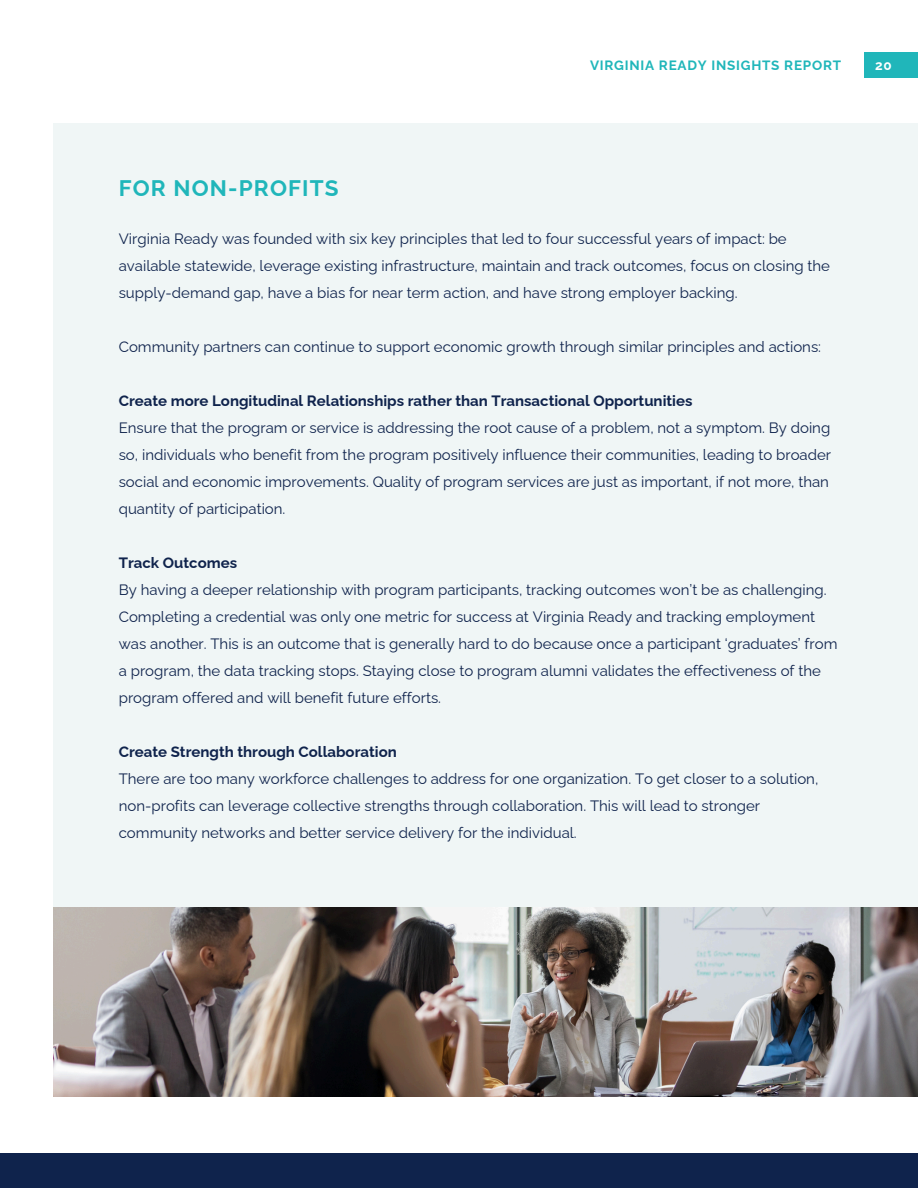
<style>
.page{position:relative;width:918px;height:1188px;background:#fff}
.page>*{position:absolute;margin:0;border:0;box-sizing:border-box;transform-origin:0 0}
.t1{font:700 22.5px "Raleway";letter-spacing:.05em;color:#20b6ba}
.t2{font:15px/27px "Raleway";color:#0f234c}
.t3{font:700 15px "Raleway";color:#0f234c}
.t4{font:700 13.5px "Raleway";letter-spacing:.055em;color:#20b6ba}
.t5{font:700 13.5px "Raleway";color:#fff}
</style>
<div class="page">
<div style="left:54px;top:123px;width:864px;height:791px;background:#f0f6f6"></div>
<div style="left:864px;top:52px;width:54px;height:26px;background:#20b6ba"></div>
<div style="left:0;top:1153px;width:918px;height:35px;background:#0f234c"></div>
<img style="left:54px;top:907px;width:864px;height:189px">
<p class="t1" style="left:119px;top:175px;width:221px">FOR NON-PROFITS</p>
<p class="t4" style="left:590px;top:57px;width:253px">VIRGINIA READY INSIGHTS REPORT</p>
<p class="t5" style="left:875px;top:57px;width:18px">20</p>
<h2 class="t2" style="left:119px;top:225px;width:713px">Virginia Ready was founded with six key principles that led to four successful years of impact: be available statewide, leverage existing infrastructure, maintain and track outcomes, focus on closing the supply-demand gap, have a bias for near term action, and have strong employer backing.</h2>
<p class="t2" style="left:119px;top:333px;width:704px">Community partners can continue to support economic growth through similar principles and actions:</p>
<h1 class="t3" style="left:119px;top:392px;width:575px">Create more Longitudinal Relationships rather than Transactional Opportunities</h1>
<p class="t2" style="left:119px;top:414px;width:714px">Ensure that the program or service is addressing the root cause of a problem, not a symptom. By doing so, individuals who benefit from the program positively influence their communities, leading to broader social and economic improvements. Quality of program services are just as important, if not more, than quantity of participation.</p>
<p class="t3" style="left:119px;top:554px;width:120px">Track Outcomes</p>
<p class="t2" style="left:119px;top:576px;width:720px">By having a deeper relationship with program participants, tracking outcomes won’t be as challenging.<br>Completing a credential was only one metric for success at Virginia Ready and tracking employment was another. This is an outcome that is generally hard to do because once a participant ‘graduates’ from a program, the data tracking stops. Staying close to program alumni validates the effectiveness of the program offered and will benefit future efforts.</p>
<p class="t3" style="left:119px;top:743px;width:280px">Create Strength through Collaboration</p>
<p class="t2" style="left:119px;top:765px;width:701px">There are too many workforce challenges to address for one organization. To get closer to a solution, non-profits can leverage collective strengths through collaboration. This will lead to stronger community networks and better service delivery for the individual.</p>
</div>
